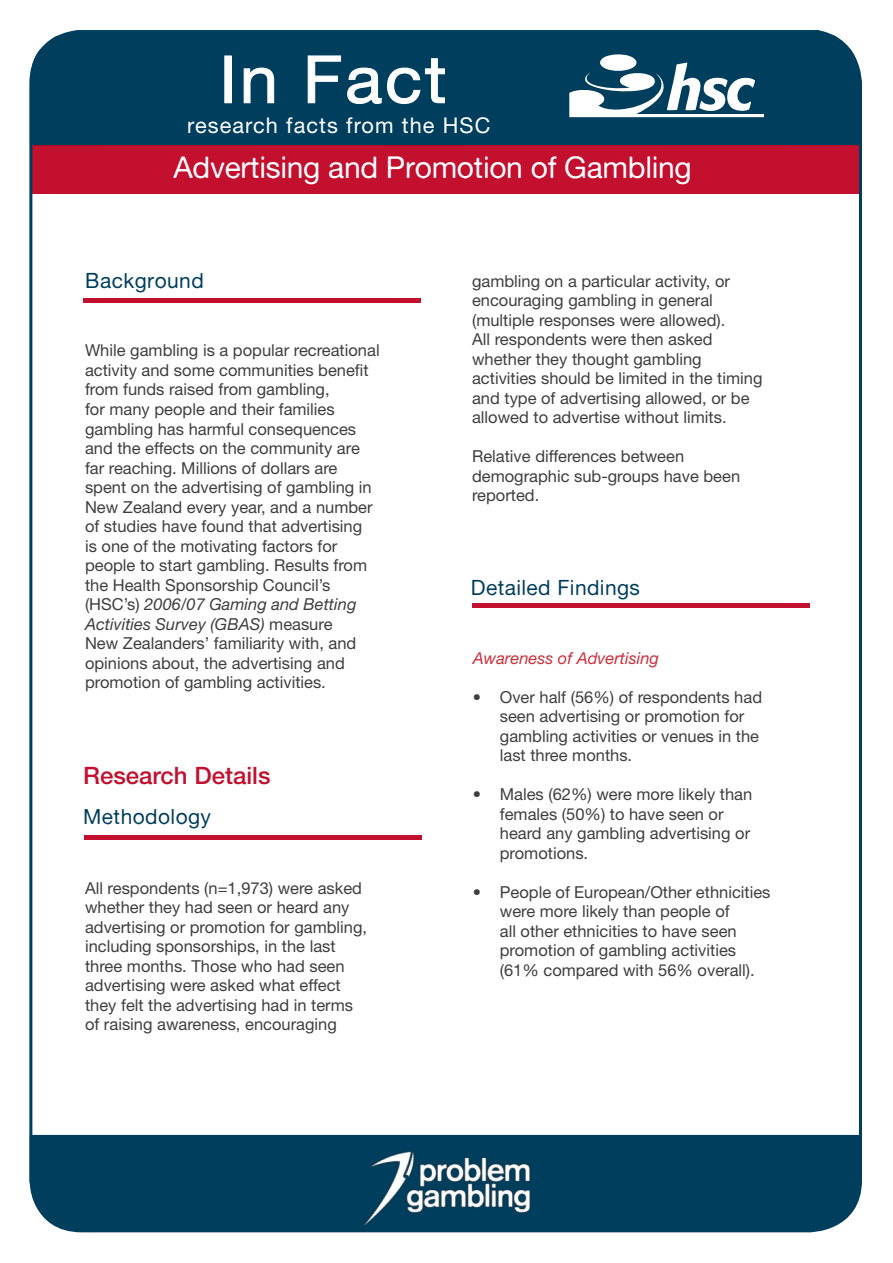
<style>
.page{position:relative;width:893px;height:1263px;background:#fff}
.page>*{position:absolute;margin:0;border:0;box-sizing:border-box;transform-origin:0 0}
.t1{font:65.55px "Helvetica Neue";letter-spacing:.04em;color:#fff;scale:1.05 1}
.t2{font:30px "Alte Haas Grotesk";letter-spacing:-.01em;color:#fff}
.t3{font:500 24px "Helvetica Neue";color:#c3102f}
.t4{font:21.75px "Helvetica Neue";letter-spacing:.05em;color:#fff}
.body{font:21px "Alte Haas Grotesk";letter-spacing:.02em;color:#003e5e}
.body-2{font:16.5px/19.5px "Helvetica Neue";color:#3e3e3f}
.body-3{font:italic 16.5px "Helvetica Neue";color:#c9313c}
.s1{font-style:italic}
</style>
<div class="page">
<div style="left:30px;top:145px;width:829px;height:48px;background:#c3102f"></div>
<div style="left:82px;top:30px;width:726px;height:115px;background:#003e5e"></div>
<div style="left:81px;top:1134px;width:728px;height:94px;background:#003e5e"></div>
<svg style="left:30px;top:30px;width:52px;height:164px"></svg>
<svg style="left:569px;top:54px;width:195px;height:63px"></svg>
<svg style="left:33px;top:1134px;width:48px;height:97px;background:#154e6b"></svg>
<svg style="left:809px;top:1134px;width:53px;height:99px;background:#1e5571"></svg>
<svg style="left:808px;top:30px;width:50px;height:164px"></svg>
<div style="left:84px;top:298px;width:337px;height:5px;background:#c3102f"></div>
<div style="left:224px;top:56px;width:8px;height:47px;border:1px solid #fff"></div>
<svg style="left:243px;top:67px;width:31px;height:37px"></svg>
<svg style="left:307px;top:55px;width:34px;height:49px;background:#1f5571"></svg>
<svg style="left:347px;top:58px;width:98px;height:46px;background:#1e5471"></svg>
<hr style="left:85px;top:835px;width:337px;height:4px;background:#c3102f">
<hr style="left:472px;top:604px;width:337px;height:4px;background:#c3102f">
<img style="left:327px;top:1134px;width:240px;height:99px">
<p class="t1" style="left:219px;top:40px;width:218px">In Fact</p>
<p class="t4" style="left:187px;top:113px;width:305px">research facts from the HSC</p>
<p class="t2" style="left:173px;top:150px;width:520px">Advertising and Promotion of Gambling</p>
<p class="body" style="left:85px;top:268px;width:120px">Background</p>
<p class="body-2" style="left:85px;top:341px;width:296px">While gambling is a popular recreational activity and some communities benefit from funds raised from gambling,<br>for many people and their families gambling has harmful consequences and the effects on the community are far reaching. Millions of dollars are spent on the advertising of gambling in New Zealand every year, and a number of studies have found that advertising<br>is one of the motivating factors for people to start gambling. Results from the Health Sponsorship Council’s (HSC’s) <span class="s1">2006/07 Gaming and Betting Activities Survey (GBAS)</span> measure<br>New Zealanders’ familiarity with, and opinions about, the advertising and promotion of gambling activities.</p>
<p class="t3" style="left:83px;top:761px;width:189px">Research Details</p>
<p class="body" style="left:83px;top:804px;width:129px">Methodology</p>
<p class="body-2" style="left:85px;top:878px;width:284px">All respondents (n=1,973) were asked whether they had seen or heard any advertising or promotion for gambling, including sponsorships, in the last three months. Those who had seen advertising were asked what effect they felt the advertising had in terms of raising awareness, encouraging</p>
<p class="body-2" style="left:472px;top:271px;width:292px">gambling on a particular activity, or encouraging gambling in general (multiple responses were allowed).<br>All respondents were then asked whether they thought gambling activities should be limited in the timing and type of advertising allowed, or be allowed to advertise without limits.</p>
<p class="body-2" style="left:472px;top:446px;width:270px">Relative differences between demographic sub-groups have been reported.</p>
<p class="body" style="left:471px;top:575px;width:171px">Detailed Findings</p>
<p class="body-3" style="left:473px;top:648px;width:188px">Awareness of Advertising</p>
<p class="body-2" style="left:500px;top:687px;width:264px;text-indent:-27px">• Over half (56%) of respondents had seen advertising or promotion for gambling activities or venues in the last three months.</p>
<p class="body-2" style="left:500px;top:785px;width:254px;text-indent:-27px">• Males (62%) were more likely than females (50%) to have seen or heard any gambling advertising or promotions.</p>
<p class="body-2" style="left:500px;top:882px;width:272px;text-indent:-27px">• People of European/Other ethnicities were more likely than people of<br>all other ethnicities to have seen promotion of gambling activities (61% compared with 56% overall).</p>
</div>
